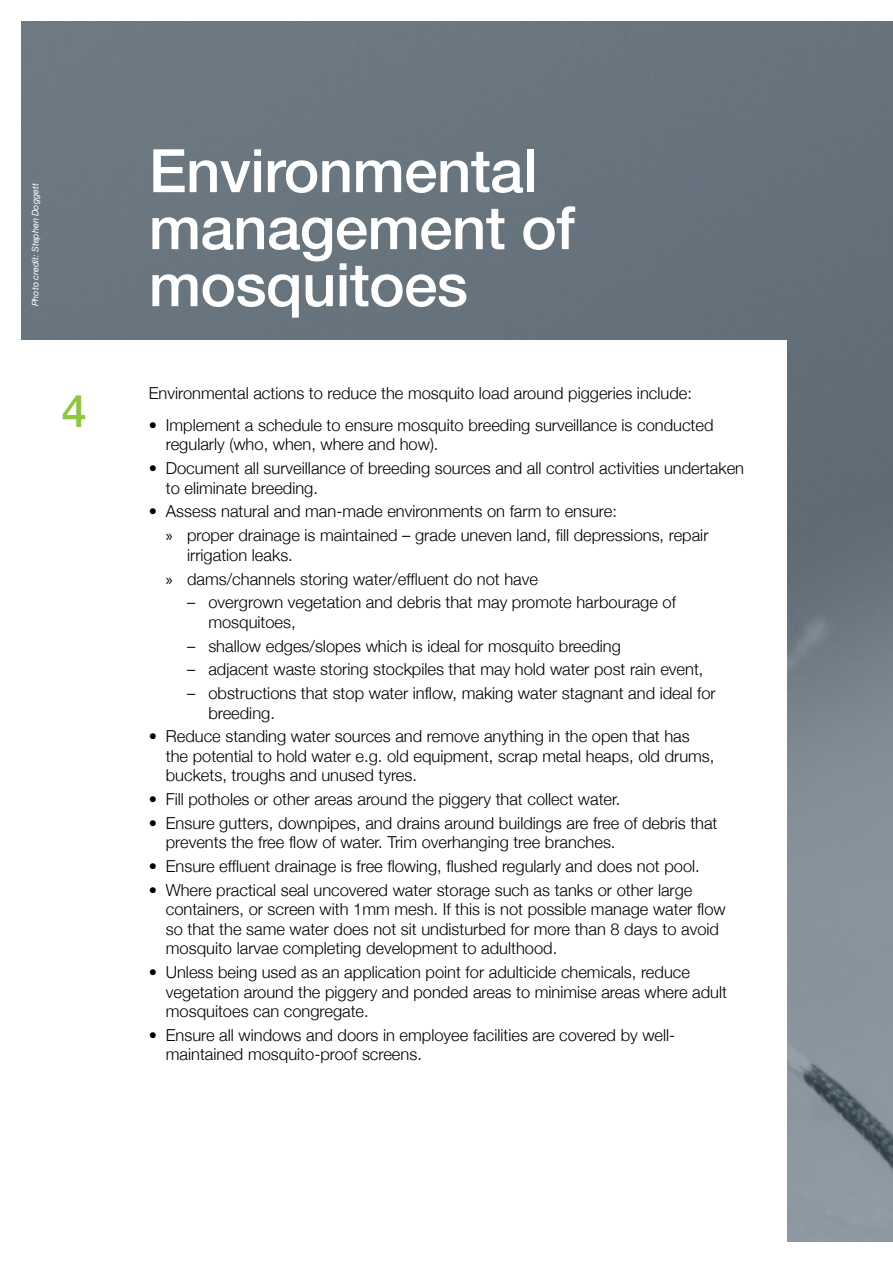
<style>
.page{position:relative;width:893px;height:1263px;background:#fff}
.page>*{position:absolute;margin:0;border:0;box-sizing:border-box;transform-origin:0 0}
.t1{font:500 60px/57px "Helvetica Neue";letter-spacing:-.01em;color:#fff}
.t2{font:500 45px "Helvetica Neue";color:#8dc63f}
.t3{font:300 16.5px/19.5px "Helvetica Neue";color:#000}
.t4{font:italic 9px "Helvetica Neue";color:#fff}
.s1{font-family:"Myriad Pro";font-weight:400}
</style>
<div class="page">
<img style="left:21px;top:21px;width:872px;height:1221px">
<div style="left:0;top:340px;width:787px;height:923px;background:#fff"></div>
<p class="t4" style="left:29px;top:306px;width:124px;rotate:-90deg">Photo credit: Stephen Doggett</p>
<h2 class="t2" style="left:62px;top:374px;width:27px">4</h2>
<h1 class="t1" style="left:149px;top:137px;width:428px">Environmental management of mosquitoes</h1>
<p class="t3" style="left:149px;top:382px;width:545px">Environmental actions to reduce the mosquito load around piggeries include:</p>
<p class="t3" style="left:166px;top:414px;width:549px;text-indent:-17px">• Implement a schedule to ensure mosquito breeding surveillance is conducted regularly (who, when, where and how).</p>
<p class="t3" style="left:166px;top:457px;width:580px;text-indent:-17px">• Document all surveillance of breeding sources and all control activities undertaken to eliminate breeding.</p>
<p class="t3" style="left:166px;top:498px;width:544px;line-height:23.7px;text-indent:-17px">• Assess natural and man-made environments on farm to ensure:<br><span class="s1">»</span> proper drainage is maintained – grade uneven land, fill depressions, repair</p>
<p class="t3" style="left:166px;top:542px;width:374px;line-height:23.7px;text-indent:21px">irrigation leaks.<br><span class="s1">»</span> dams/channels storing water/effluent do not have</p>
<p class="t3" style="left:208px;top:591px;width:469px;text-indent:-21px">– overgrown vegetation and debris that may promote harbourage of mosquitoes,</p>
<p class="t3" style="left:187px;top:635px;width:435px">– shallow edges/slopes which is ideal for mosquito breeding</p>
<p class="t3" style="left:187px;top:658px;width:518px">– adjacent waste storing stockpiles that may hold water post rain event,</p>
<p class="t3" style="left:208px;top:682px;width:509px;text-indent:-21px">– obstructions that stop water inflow, making water stagnant and ideal for breeding.</p>
<p class="t3" style="left:166px;top:725px;width:550px;text-indent:-17px">• Reduce standing water sources and remove anything in the open that has the potential to hold water e.g. old equipment, scrap metal heaps, old drums, buckets, troughs and unused tyres.</p>
<p class="t3" style="left:149px;top:788px;width:473px">• Fill potholes or other areas around the piggery that collect water.</p>
<p class="t3" style="left:166px;top:812px;width:553px;text-indent:-17px">• Ensure gutters, downpipes, and drains around buildings are free of debris that prevents the free flow of water. Trim overhanging tree branches.</p>
<p class="t3" style="left:149px;top:855px;width:552px">• Ensure effluent drainage is free flowing, flushed regularly and does not pool.</p>
<p class="t3" style="left:166px;top:879px;width:561px;text-indent:-17px">• Where practical seal uncovered water storage such as tanks or other large containers, or screen with 1mm mesh. If this is not possible manage water flow so that the same water does not sit undisturbed for more than 8 days to avoid mosquito larvae completing development to adulthood.</p>
<p class="t3" style="left:166px;top:961px;width:563px;text-indent:-17px">• Unless being used as an application point for adulticide chemicals, reduce vegetation around the piggery and ponded areas to minimise areas where adult mosquitoes can congregate.</p>
<p class="t3" style="left:166px;top:1024px;width:511px;text-indent:-17px">• Ensure all windows and doors in employee facilities are covered by well&shy;maintained mosquito-proof screens.</p>
</div>
